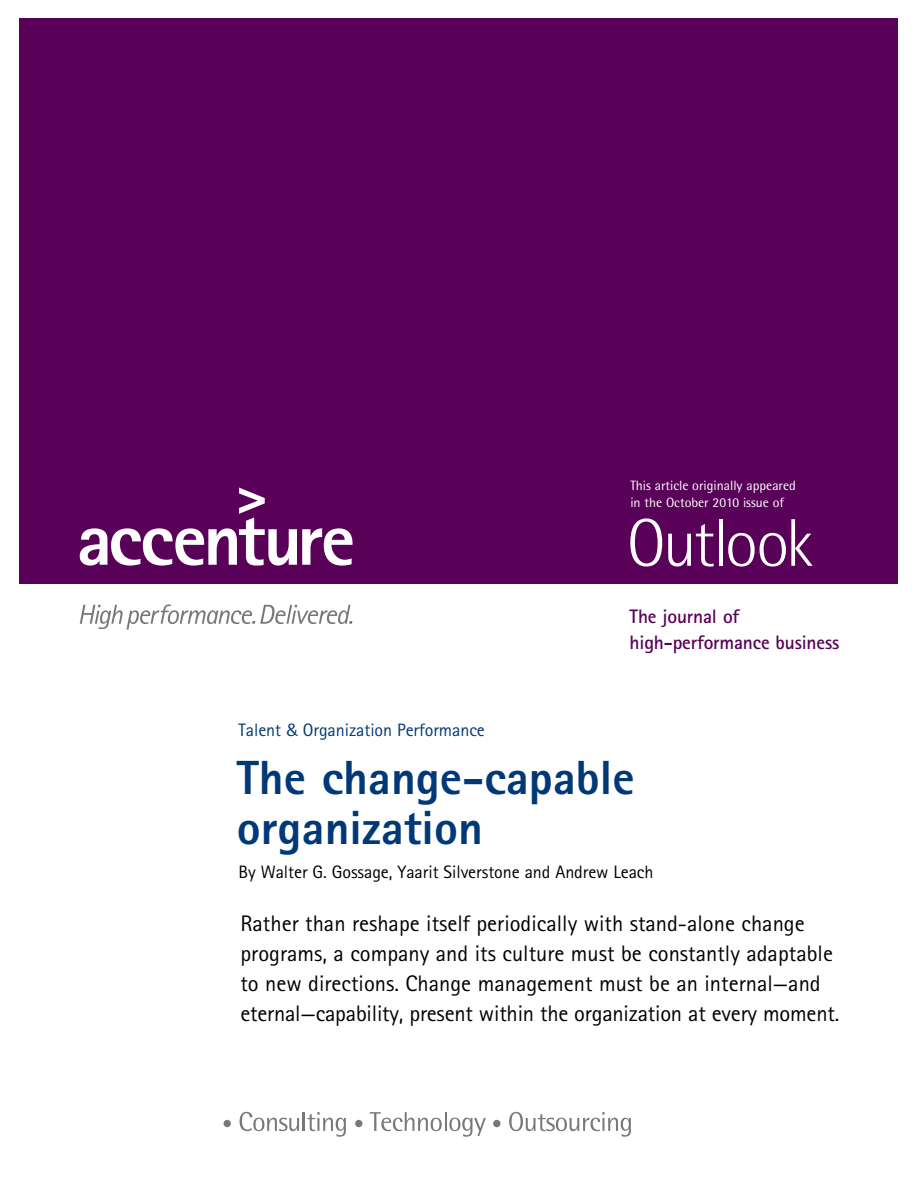
<style>
.page{position:relative;width:918px;height:1188px;background:#fff}
.page>*{position:absolute;margin:0;border:0;box-sizing:border-box;transform-origin:0 0}
.t1{font:800 48px/49.5px "Agfa Rotis Sans Serif";color:#003976}
.t2{font:22.5px/30px "Agfa Rotis Sans Serif";color:#000}
.t3{font:700 19.5px/25.5px "Agfa Rotis Sans Serif";letter-spacing:-.01em;color:#590058}
.t4{font:18px "Agfa Rotis Sans Serif";letter-spacing:-.005em;color:#000}
.t5{font:18px "Agfa Rotis Sans Serif";letter-spacing:-.005em;color:#003976}
.t6{font:13.5px/16.5px "Agfa Rotis Semisans";color:#fff}
</style>
<div class="page">
<div style="left:224px;top:1120px;width:7px;height:7px;background:#77787b;border-radius:50%"></div>
<svg style="left:240px;top:1112px;width:106px;height:25px"></svg>
<div style="left:355px;top:1120px;width:7px;height:7px;background:#77787b;border-radius:50%"></div>
<svg style="left:370px;top:1112px;width:116px;height:25px"></svg>
<div style="left:493px;top:1120px;width:8px;height:7px;background:#77787b;border-radius:50%"></div>
<svg style="left:509px;top:1112px;width:122px;height:25px"></svg>
<div style="left:20px;top:18px;width:878px;height:566px;background:#590058"></div>
<svg style="left:80px;top:488px;width:273px;height:78px"></svg>
<svg style="left:80px;top:604px;width:272px;height:26px"></svg>
<svg style="left:630px;top:518px;width:32px;height:49px"></svg>
<svg style="left:668px;top:524px;width:46px;height:43px"></svg>
<hr style="left:719px;top:519px;width:4px;height:47px;background:#fff">
<svg style="left:728px;top:519px;width:85px;height:48px"></svg>
<p class="t6" style="left:630px;top:478px;width:167px">This article originally appeared in the October 2010 issue of</p>
<p class="t3" style="left:630px;top:604px;width:211px">The journal of high-performance business</p>
<p class="t5" style="left:239px;top:719px;width:248px">Talent &amp; Organization Performance</p>
<h1 class="t1" style="left:237px;top:753px;width:399px">The change-capable organization</h1>
<p class="t4" style="left:239px;top:862px;width:416px">By Walter G. Gossage, Yaarit Silverstone and Andrew Leach</p>
<p class="t2" style="left:240px;top:908px;width:600px">Rather than reshape itself periodically with stand-alone change programs, a company and its culture must be constantly adaptable to new directions. Change management must be an internal—and eternal—capability, present within the organization at every moment.</p>
</div>
